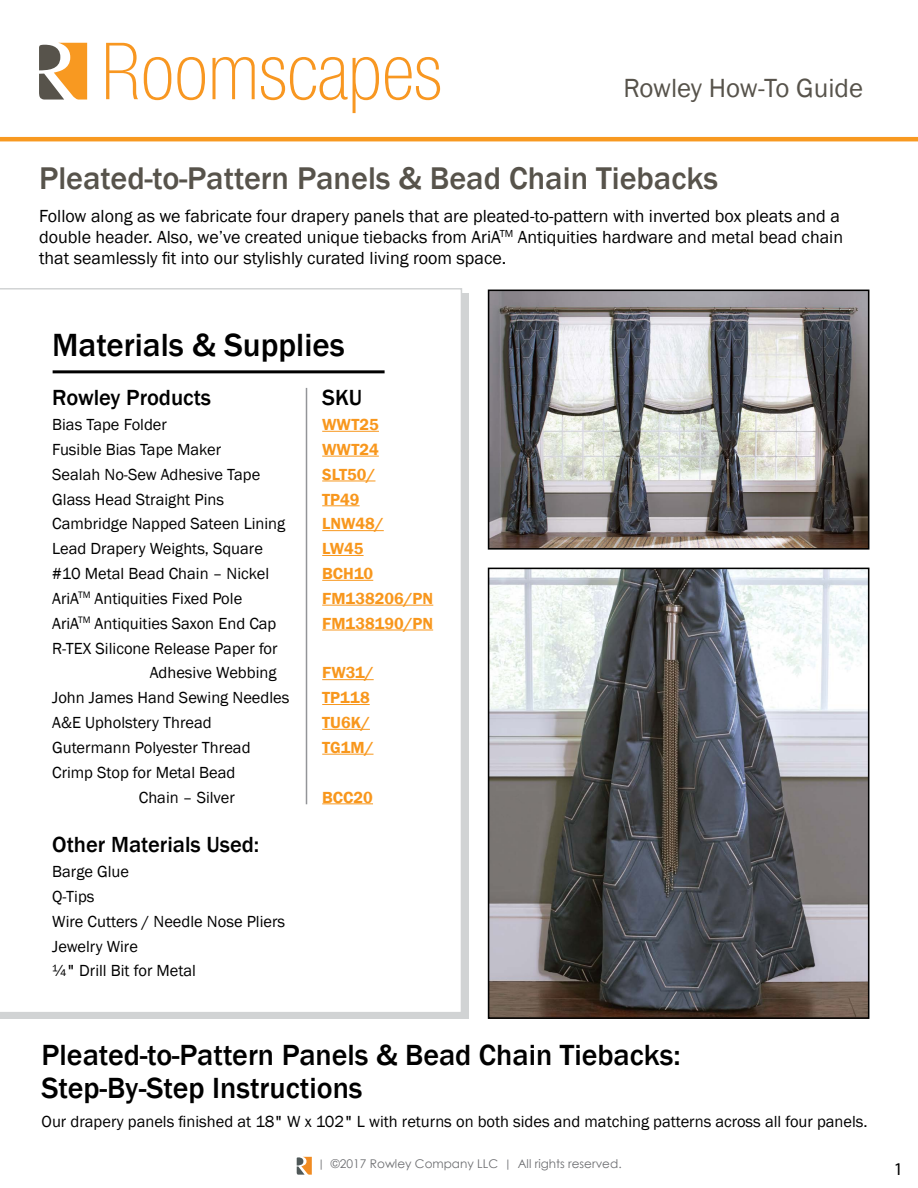
<style>
.page{position:relative;width:918px;height:1188px;background:#fff}
.page>*{position:absolute;margin:0;border:0;box-sizing:border-box;transform-origin:0 0}
.t1{font:500 33px "Franklin Gothic";color:#000}
.t2{font:500 32.25px "Franklin Gothic";color:#57534b}
.t3{font:500 30px/33px "Franklin Gothic";color:#000}
.t4{font:27px "Franklin Gothic";color:#57534b}
.t5{font:500 22.5px "Franklin Gothic";color:#000}
.t6{font:18px/21px "Franklin Gothic";color:#000}
.t7{font:18px "Myriad Pro";color:#000}
.t8{font:16.5px/24.9px "Franklin Gothic";color:#000;text-align:right}
.t9{font:600 16.5px "Franklin Gothic";color:#f8971d}
.t10{font:12px "Century Gothic";color:#6d6e71}
.s1{font-weight:500;font-stretch:condensed}
.s2{font-family:"Tw Cen"}
</style>
<div class="page">
<hr style="left:0;top:137px;width:918px;height:4px;background:#f89921">
<svg style="left:297px;top:1157px;width:15px;height:18px"></svg>
<div style="left:0;top:294px;width:468px;height:725px;background:#d1d3d4"></div>
<div style="left:0;top:288px;width:462px;height:724px;background:#fff"></div>
<hr style="left:53px;top:370px;width:332px;height:3px;background:#000">
<hr style="left:322px;top:431px;width:57px;height:1px;background:#f8971d">
<hr style="left:322px;top:456px;width:57px;height:1px;background:#f8971d">
<hr style="left:322px;top:481px;width:53px;height:1px;background:#f8971d">
<hr style="left:322px;top:505px;width:38px;height:1px;background:#f8971d">
<hr style="left:322px;top:530px;width:62px;height:1px;background:#f8971d">
<hr style="left:322px;top:555px;width:42px;height:1px;background:#f8971d">
<hr style="left:322px;top:580px;width:51px;height:1px;background:#f8971d">
<hr style="left:322px;top:605px;width:111px;height:1px;background:#f8971d">
<hr style="left:322px;top:630px;width:111px;height:1px;background:#f8971d">
<hr style="left:322px;top:679px;width:52px;height:1px;background:#f8971d">
<hr style="left:322px;top:704px;width:48px;height:1px;background:#f8971d">
<hr style="left:322px;top:729px;width:48px;height:1px;background:#f8971d">
<hr style="left:322px;top:754px;width:52px;height:1px;background:#f8971d">
<hr style="left:322px;top:803px;width:51px;height:1px;background:#f8971d">
<hr style="left:306px;top:388px;width:1px;height:416px;background:#939598">
<svg style="left:106px;top:43px;width:32px;height:56px"></svg>
<svg style="left:144px;top:57px;width:27px;height:43px"></svg>
<svg style="left:177px;top:57px;width:28px;height:43px"></svg>
<svg style="left:213px;top:57px;width:42px;height:42px"></svg>
<svg style="left:261px;top:57px;width:118px;height:56px"></svg>
<svg style="left:385px;top:57px;width:55px;height:43px"></svg>
<svg style="left:39px;top:43px;width:48px;height:57px"></svg>
<img style="left:491px;top:293px;width:375px;height:254px">
<div style="left:488px;top:290px;width:381px;height:260px;border:2px solid #000"></div>
<img style="left:491px;top:571px;width:375px;height:445px">
<div style="left:488px;top:568px;width:381px;height:451px;border:2px solid #000"></div>
<h3 class="t4" style="left:623px;top:71px;width:241px">Rowley How-To Guide</h3>
<h2 class="t2" style="left:39px;top:158px;width:681px">Pleated-to-Pattern Panels &amp; Bead Chain Tiebacks</h2>
<p class="t6" style="left:39px;top:206px;width:806px">Follow along as we fabricate four drapery panels that are pleated-to-pattern with inverted box pleats and a double header. Also, we’ve created unique tiebacks from AriA<sup>TM</sup> Antiquities hardware and metal bead chain that seamlessly fit into our stylishly curated living room space.</p>
<h1 class="t1" style="left:52px;top:324px;width:294px">Materials &amp; Supplies</h1>
<h3 class="t5" style="left:52px;top:384px;width:160px">Rowley Products</h3>
<h3 class="t5" style="left:322px;top:384px;width:42px">SKU</h3>
<p class="t8" style="left:52px;top:412px;width:116px">Bias Tape Folder</p>
<p class="t9" style="left:322px;top:414px;width:58px">WWT25</p>
<p class="t8" style="left:52px;top:437px;width:171px">Fusible Bias Tape Maker</p>
<p class="t9" style="left:322px;top:439px;width:58px">WWT24</p>
<p class="t8" style="left:52px;top:462px;width:210px">Sealah No-Sew Adhesive Tape</p>
<p class="t9" style="left:322px;top:464px;width:55px">SLT50/</p>
<p class="t8" style="left:52px;top:487px;width:173px">Glass Head Straight Pins</p>
<p class="t9" style="left:322px;top:489px;width:39px">TP49</p>
<p class="t8" style="left:52px;top:512px;width:235px">Cambridge Napped Sateen Lining</p>
<p class="t9" style="left:322px;top:514px;width:63px">LNW48/</p>
<p class="t8" style="left:52px;top:537px;width:212px">Lead Drapery Weights, Square</p>
<p class="t9" style="left:322px;top:539px;width:43px">LW45</p>
<p class="t8" style="left:52px;top:561px;width:218px">#10 Metal Bead Chain – Nickel</p>
<p class="t9" style="left:322px;top:563px;width:53px">BCH10</p>
<p class="t8" style="left:52px;top:586px;width:192px">AriA<sup>TM</sup> Antiquities Fixed Pole</p>
<p class="t9" style="left:322px;top:588px;width:113px">FM138206/PN</p>
<p class="t8" style="left:52px;top:611px;width:226px">AriA<sup>TM</sup> Antiquities Saxon End Cap</p>
<p class="t9" style="left:322px;top:613px;width:112px">FM138190/PN</p>
<p class="t8" style="left:52px;top:636px;width:227px">R-TEX Silicone Release Paper for<br>Adhesive Webbing</p>
<p class="t9" style="left:322px;top:663px;width:53px">FW31/</p>
<p class="t8" style="left:52px;top:686px;width:239px">John James Hand Sewing Needles</p>
<p class="t9" style="left:322px;top:688px;width:49px">TP118</p>
<p class="t8" style="left:52px;top:710px;width:161px">A&amp;E Upholstery Thread</p>
<p class="t9" style="left:322px;top:712px;width:49px">TU6K/</p>
<p class="t8" style="left:52px;top:735px;width:200px">Gutermann Polyester Thread</p>
<p class="t9" style="left:322px;top:737px;width:53px">TG1M/</p>
<p class="t8" style="left:52px;top:760px;width:185px">Crimp Stop for Metal Bead<br>Chain – Silver</p>
<p class="t9" style="left:322px;top:787px;width:52px">BCC20</p>
<h3 class="t5" style="left:52px;top:831px;width:209px">Other Materials Used:</h3>
<p class="t8" style="left:52px;top:860px;width:235px;text-align:left">Barge Glue<br>Q-Tips<br>Wire Cutters / Needle Nose Pliers<br>Jewelry Wire<br>¼<span class="s1">"</span> Drill Bit for Metal</p>
<h3 class="t3" style="left:42px;top:1039px;width:641px">Pleated-to-Pattern Panels &amp; Bead Chain Tiebacks:<br>Step-By-Step Instructions</h3>
<p class="t8" style="left:42px;top:1110px;width:828px">Our drapery panels finished at 18<span class="s1">"</span> W x 102<span class="s1">"</span> L with returns on both sides and matching patterns across all four panels.</p>
<p class="t10" style="left:318px;top:1155px;width:305px"><span class="s2">|</span> ©2017 Rowley Company LLC <span class="s2">|</span> All rights reserved.</p>
<p class="t7" style="left:894px;top:1158px;width:11px">1</p>
</div>
